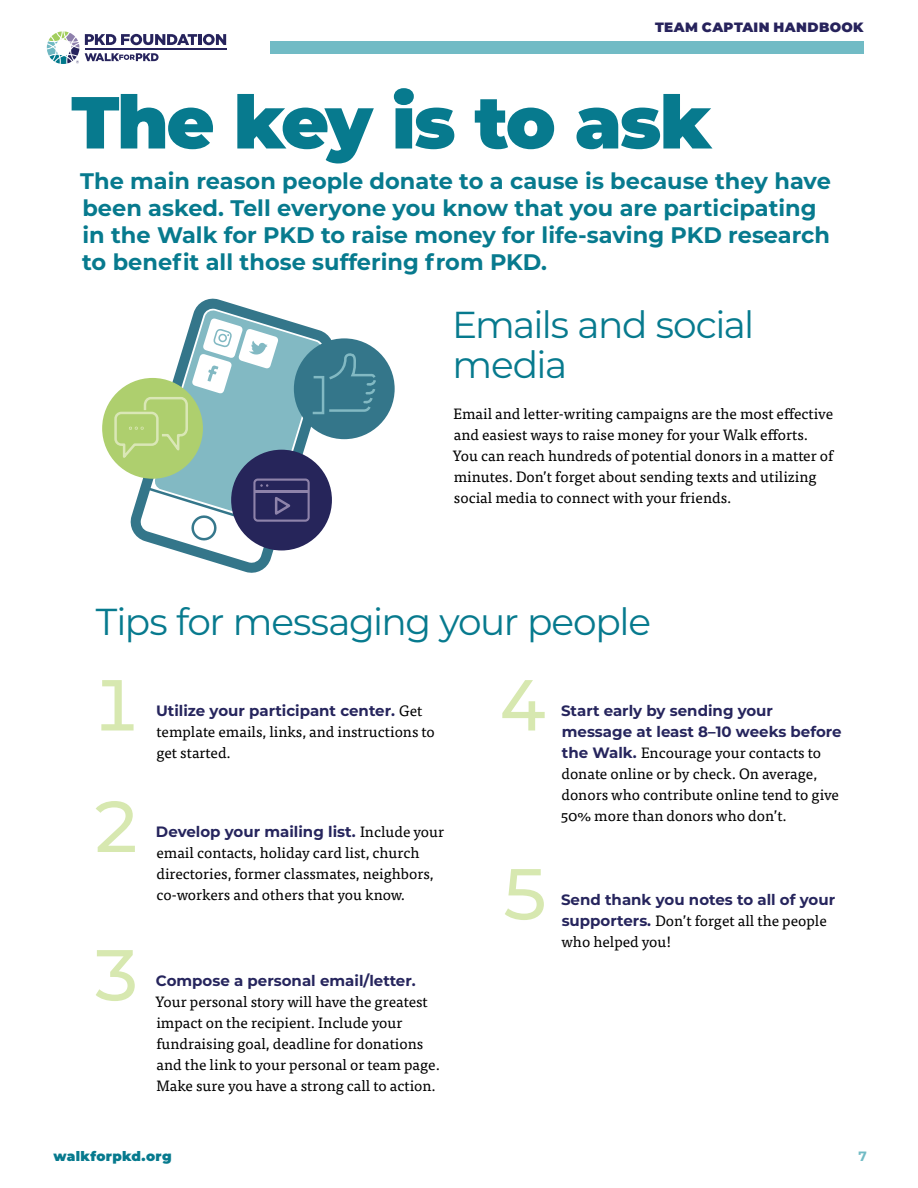
<style>
.page{position:relative;width:918px;height:1188px;background:#fff}
.page>*{position:absolute;margin:0;border:0;box-sizing:border-box;transform-origin:0 0}
.t1{font:900 73.5px "Montserrat";letter-spacing:-.03em;color:#077a8e}
.t2{font:500 72px "Montserrat";color:#d7e8b0}
.t3{font:37.5px/40.5px "Montserrat";letter-spacing:-.035em;color:#077a8e}
.t4{font:700 22.5px/27px "Montserrat";color:#077a8e}
.t5{font:15px/21px "Tisa Pro";color:#000}
.t6{font:700 15px/21px "Montserrat";color:#26255d}
.t7{font:900 13.5px "Montserrat";letter-spacing:.03em;color:#27235c}
.t8{font:900 13.5px "Montserrat";letter-spacing:.025em;color:#077a8e}
.t9{font:700 13.5px "Montserrat";color:#71bbc5}
.s1{font-family:"Tisa Pro";font-weight:400;color:#000}
.s2{font-family:"Montserrat";font-weight:700;color:#26255d}
</style>
<div class="page">
<div style="left:270px;top:41px;width:594px;height:13px;background:#71bbc5"></div>
<svg style="left:47px;top:31px;width:32px;height:33px"></svg>
<hr style="left:85px;top:48px;width:141px;height:2px;background:#26235c">
<svg style="left:85px;top:34px;width:141px;height:11px"></svg>
<svg style="left:85px;top:53px;width:74px;height:8px"></svg>
<svg style="left:148px;top:298px;width:162px;height:275px"></svg>
<div style="left:294px;top:338px;width:101px;height:101px;background:#34768a;border-radius:50%"></div>
<div style="left:231px;top:450px;width:101px;height:100px;background:#26255a;border-radius:50%"></div>
<div style="left:102px;top:378px;width:101px;height:101px;background:#aecf6e;border-radius:50%"></div>
<svg style="left:113px;top:309px;width:265px;height:233px"></svg>
<p class="t7" style="left:655px;top:17px;width:210px">TEAM CAPTAIN HANDBOOK</p>
<h1 class="t1" style="left:71px;top:67px;width:642px">The key is to ask</h1>
<h3 class="t4" style="left:80px;top:166px;width:752px">The main reason people donate to a cause is because they have been asked. Tell everyone you know that you are participating in the Walk for PKD to raise money for life-saving PKD research to benefit all those suffering from PKD.</h3>
<h3 class="t3" style="left:452px;top:303px;width:304px">Emails and social media</h3>
<p class="t5" style="left:453px;top:402px;width:382px">Email and letter-writing campaigns are the most effective and easiest ways to raise money for your Walk efforts.<br>You can reach hundreds of potential donors in a matter of minutes. Don’t forget about sending texts and utilizing social media to connect with your friends.</p>
<h3 class="t3" style="left:96px;top:600px;width:557px">Tips for messaging your people</h3>
<h2 class="t2" style="left:91px;top:655px;width:52px">1</h2>
<h2 class="t2" style="left:499px;top:655px;width:52px">4</h2>
<p class="t6" style="left:156px;top:699px;width:268px">Utilize your participant center. <span class="s1">Get</span></p>
<p class="t5" style="left:156px;top:720px;width:280px">template emails, links, and instructions to get started.</p>
<p class="t6" style="left:561px;top:699px;width:282px">Start early by sending your message at least 8–10 weeks before</p>
<p class="t5" style="left:561px;top:741px;width:280px"><span class="s2">the Walk.</span> Encourage your contacts to donate online or by check. On average, donors who contribute online tend to give 50% more than donors who don’t.</p>
<h2 class="t2" style="left:91px;top:776px;width:52px">2</h2>
<p class="t6" style="left:156px;top:820px;width:290px">Develop your mailing list. <span class="s1">Include your</span></p>
<p class="t5" style="left:156px;top:841px;width:279px">email contacts, holiday card list, church directories, former classmates, neighbors, co-workers and others that you know.</p>
<h2 class="t2" style="left:500px;top:844px;width:52px">5</h2>
<p class="t6" style="left:561px;top:888px;width:276px">Send thank you notes to all of your</p>
<p class="t5" style="left:561px;top:909px;width:267px"><span class="s2">supporters.</span> Don’t forget all the people who helped you!</p>
<h2 class="t2" style="left:91px;top:925px;width:52px">3</h2>
<p class="t6" style="left:156px;top:969px;width:261px">Compose a personal email/letter.</p>
<p class="t5" style="left:156px;top:990px;width:286px">Your personal story will have the greatest impact on the recipient. Include your fundraising goal, deadline for donations and the link to your personal or team page.<br>Make sure you have a strong call to action.</p>
<p class="t8" style="left:53px;top:1146px;width:120px">walkforpkd.org</p>
<p class="t9" style="left:859px;top:1146px;width:10px">7</p>
</div>
